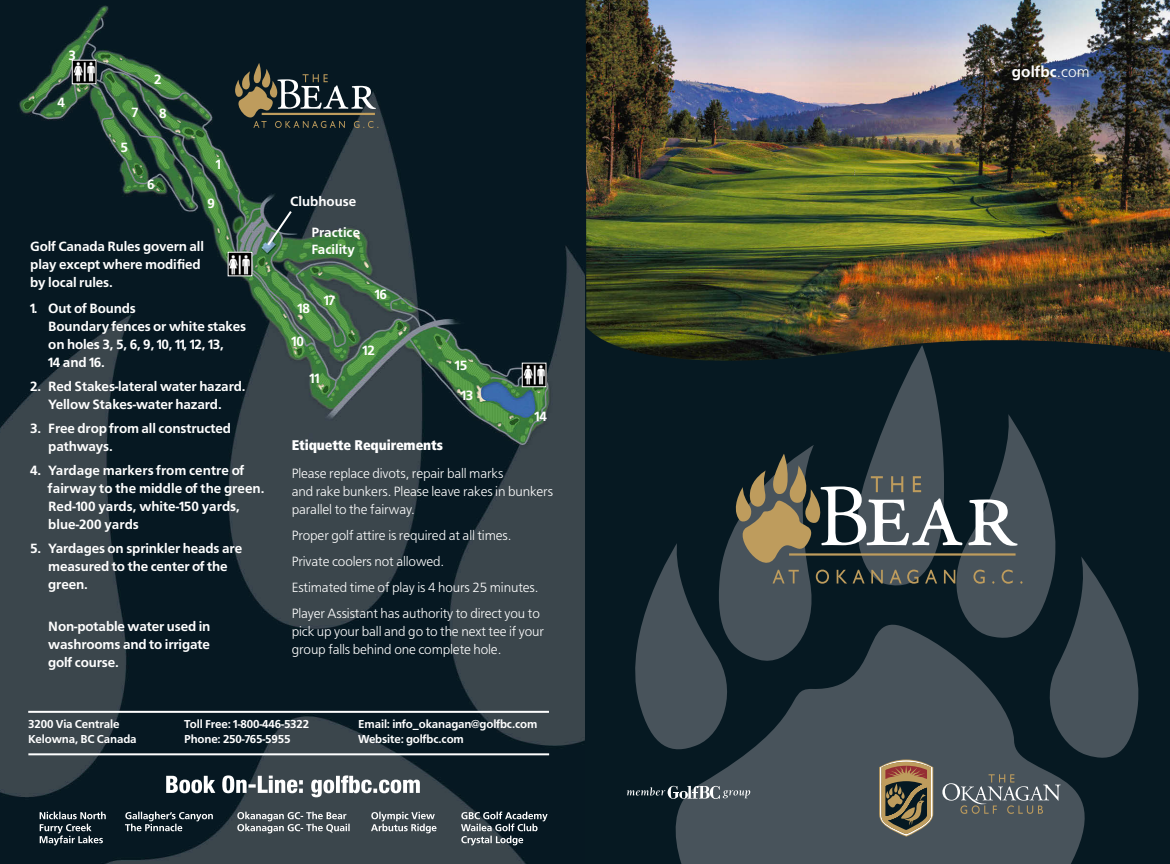
<style>
.page{position:relative;width:1170px;height:864px;background:#fff}
.page>*{position:absolute;margin:0;border:0;box-sizing:border-box;transform-origin:0 0}
.t1{font:16px "Frutiger Bld";letter-spacing:.01em;color:#fff}
.t2{font:14px/18px "Frutiger Bld";letter-spacing:-.01em;color:#fff}
.t3{font:14px/18px "Frutiger";letter-spacing:-.01em;color:#fff}
.t4{font:900 condensed 14px "Frutiger";letter-spacing:-.01em;color:#fff}
.t5{font:12px "Frutiger Bld";letter-spacing:-.01em;color:#fff}
.s1{font-family:"Frutiger"}
</style>
<div class="page">
<img style="left:0;top:0;width:585px;height:864px">
<div style="left:585px;top:258px;width:585px;height:606px;background:#061922"></div>
<div style="left:676px;top:843px;width:404px;height:21px;background:#48535b"></div>
<svg style="left:265px;top:209px;width:29px;height:39px"></svg>
<img style="left:585px;top:0;width:585px;height:353px">
<svg style="left:233px;top:63px;width:145px;height:65px;background:#394140"></svg>
<hr style="left:262px;top:113px;width:113px;height:2px;background:#be9c5d">
<svg style="left:620px;top:345px;width:527px;height:498px"></svg>
<hr style="left:28px;top:711px;width:521px;height:2px;background:#fff">
<svg style="left:166px;top:775px;width:254px;height:22px"></svg>
<svg style="left:40px;top:812px;width:508px;height:33px;background:#455158"></svg>
<hr style="left:28px;top:753px;width:521px;height:2px;background:#fff">
<img style="left:230px;top:254px;width:20px;height:20px">
<img style="left:524px;top:365px;width:20px;height:20px">
<img style="left:74px;top:62px;width:20px;height:20px">
<p class="t2" style="left:69px;top:47px;width:9px">3</p>
<p class="t2" style="left:57px;top:94px;width:9px">4</p>
<p class="t2" style="left:154px;top:71px;width:9px">2</p>
<p class="t2" style="left:132px;top:105px;width:8px">7</p>
<p class="t2" style="left:159px;top:106px;width:9px">8</p>
<p class="t2" style="left:120px;top:140px;width:9px">5</p>
<p class="t2" style="left:147px;top:177px;width:9px">6</p>
<p class="t2" style="left:216px;top:157px;width:7px">1</p>
<p class="t2" style="left:208px;top:196px;width:9px">9</p>
<p class="t2" style="left:30px;top:238px;width:175px">Golf Canada Rules govern all</p>
<p class="t2" style="left:30px;top:256px;width:172px">play except where modified</p>
<p class="t2" style="left:30px;top:274px;width:84px">by local rules.</p>
<p class="t2" style="left:30px;top:300px;width:107px">1. Out of Bounds</p>
<p class="t2" style="left:48px;top:318px;width:200px">Boundary fences or white stakes on holes 3, 5, 6, 9, 10, 11, 12, 13,<br>14 and 16.</p>
<p class="t2" style="left:30px;top:378px;width:217px;text-align:center">2. Red Stakes-lateral water hazard.<br>Yellow Stakes-water hazard.</p>
<p class="t2" style="left:48px;top:420px;width:184px;text-indent:-18px">3. Free drop from all constructed pathways.</p>
<p class="t2" style="left:48px;top:462px;width:218px;text-indent:-18px">4. Yardage markers from centre of fairway to the middle of the green.<br>Red-100 yards, white-150 yards, blue-200 yards</p>
<p class="t2" style="left:48px;top:540px;width:195px;text-indent:-18px">5. Yardages on sprinkler heads are measured to the center of the green.</p>
<p class="t2" style="left:48px;top:618px;width:164px">Non-potable water used in</p>
<p class="t2" style="left:48px;top:636px;width:163px">washrooms and to irrigate</p>
<p class="t2" style="left:48px;top:654px;width:72px">golf course.</p>
<p class="t2" style="left:290px;top:194px;width:68px">Clubhouse</p>
<p class="t2" style="left:311px;top:224px;width:50px">Practice</p>
<p class="t2" style="left:311px;top:241px;width:45px">Facility</p>
<p class="t2" style="left:298px;top:301px;width:14px">18</p>
<p class="t2" style="left:324px;top:293px;width:13px">17</p>
<p class="t2" style="left:375px;top:286px;width:14px">16</p>
<p class="t2" style="left:292px;top:334px;width:14px">10</p>
<p class="t2" style="left:310px;top:371px;width:12px">11</p>
<p class="t2" style="left:363px;top:343px;width:14px">12</p>
<p class="t2" style="left:455px;top:358px;width:14px">15</p>
<p class="t2" style="left:461px;top:387px;width:14px">13</p>
<p class="t2" style="left:535px;top:408px;width:14px">14</p>
<p class="t4" style="left:292px;top:436px;width:153px">Etiquette Requirements</p>
<p class="t3" style="left:292px;top:465px;width:263px">Please replace divots, repair ball marks<br>and rake bunkers. Please leave rakes in bunkers parallel to the fairway.</p>
<p class="t3" style="left:292px;top:527px;width:221px">Proper golf attire is required at all times.</p>
<p class="t3" style="left:292px;top:553px;width:154px">Private coolers not allowed.</p>
<p class="t3" style="left:292px;top:579px;width:248px">Estimated time of play is 4 hours 25 minutes.</p>
<p class="t3" style="left:292px;top:605px;width:254px">Player Assistant has authority to direct you to pick up your ball and go to the next tee if your group falls behind one complete hole.</p>
<p class="t5" style="left:28px;top:716px;width:93px">3200 Via Centrale</p>
<p class="t5" style="left:184px;top:716px;width:127px">Toll Free: 1-800-446-5322</p>
<p class="t5" style="left:358px;top:716px;width:181px">Email: info_okanagan@golfbc.com</p>
<p class="t5" style="left:28px;top:731px;width:110px">Kelowna, BC Canada</p>
<p class="t5" style="left:184px;top:731px;width:108px">Phone: 250-765-5955</p>
<p class="t5" style="left:358px;top:731px;width:107px">Website: golfbc.com</p>
<p class="t1" style="left:1012px;top:61px;width:79px">golfbc<span class="s1">.com</span></p>
</div>
